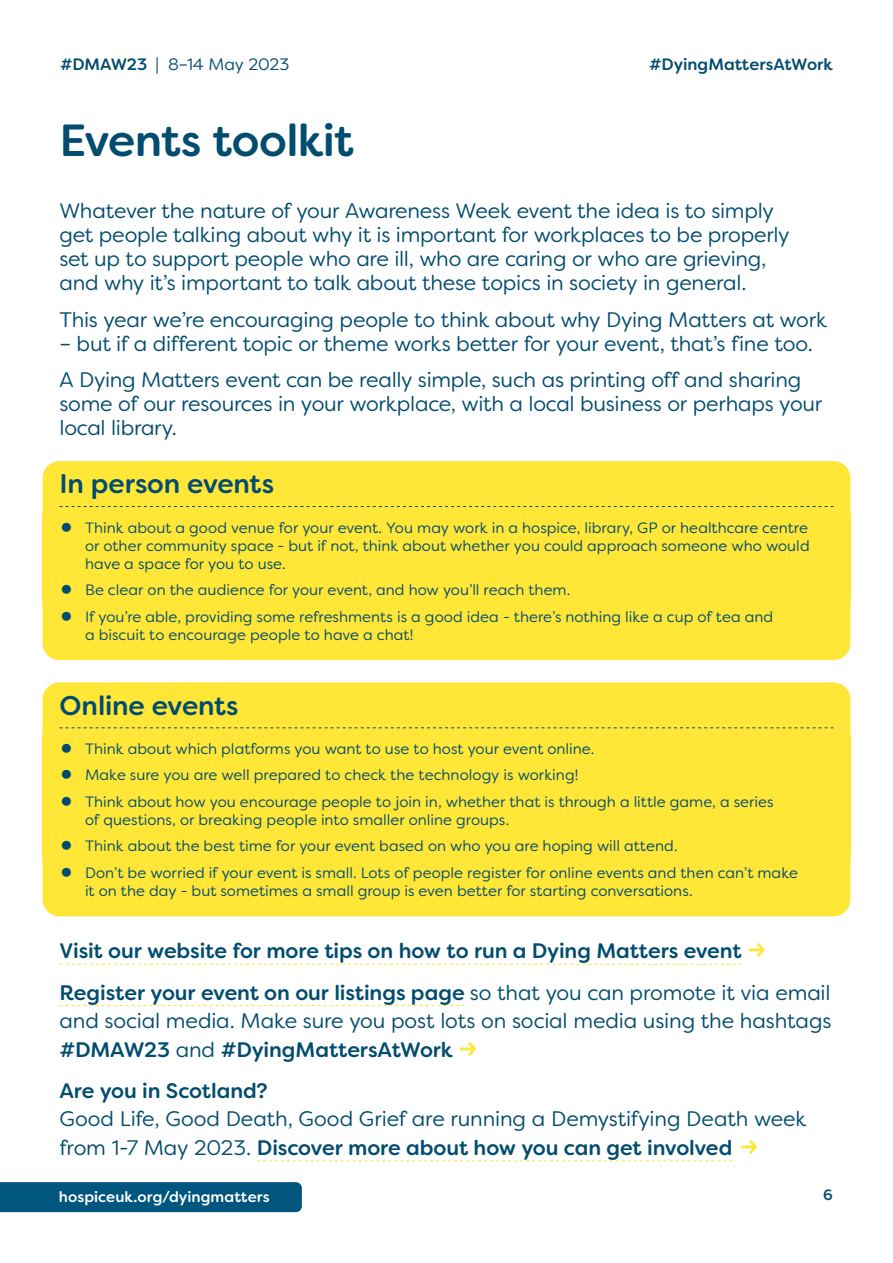
<style>
.page{position:relative;width:893px;height:1263px;background:#fff}
.page>*{position:absolute;margin:0;border:0;box-sizing:border-box;transform-origin:0 0}
.t1{font:500 45px "Filson Soft";letter-spacing:-.015em;color:#024c6f}
.t2{font:500 27px "Filson Soft";letter-spacing:-.005em;color:#024c6f}
.t3{font:21px/24px "Filson Soft";letter-spacing:-.01em;color:#024c6f}
.t4{font:500 21px/41.2px "Filson Soft";letter-spacing:-.005em;color:#024c6f}
.t5{font:16.5px "Filson Soft";letter-spacing:-.005em;color:#024c6f}
.t6{font:500 16.5px "Filson Soft";color:#024c6f}
.t7{font:15px/18px "Filson Soft";color:#024c6f}
.t8{font:500 15px "Filson Soft";letter-spacing:.005em;color:#fff}
.t9{font:500 15px "Filson Soft";color:#024c6f}
.s1{font-weight:500}
.s2{font-weight:500;font-size:34.5px}
.s3{font-size:31.5px;color:#ffe637}
.s4{font-weight:400}
.s5{font-weight:500;font-size:31.5px;color:#ffe637}
</style>
<div class="page">
<div style="left:42px;top:461px;width:808px;height:52px;background:#ffe637"></div>
<svg style="left:60px;top:506px;width:773px;height:1px"></svg>
<div style="left:42px;top:513px;width:808px;height:63px;background:#ffe637"></div>
<div style="left:42px;top:576px;width:808px;height:27px;background:#ffe637"></div>
<div style="left:42px;top:603px;width:808px;height:57px;background:#ffe637"></div>
<div style="left:42px;top:682px;width:808px;height:53px;background:#ffe637"></div>
<svg style="left:60px;top:727px;width:773px;height:1px"></svg>
<div style="left:42px;top:735px;width:808px;height:26px;background:#ffe637"></div>
<div style="left:42px;top:761px;width:808px;height:27px;background:#ffe637"></div>
<div style="left:42px;top:788px;width:808px;height:44px;background:#ffe637"></div>
<div style="left:42px;top:832px;width:808px;height:27px;background:#ffe637"></div>
<div style="left:42px;top:859px;width:808px;height:57px;background:#ffe637"></div>
<svg style="left:60px;top:964px;width:682px;height:1px"></svg>
<svg style="left:60px;top:1005px;width:405px;height:1px"></svg>
<svg style="left:257px;top:1160px;width:475px;height:1px"></svg>
<div style="left:0;top:1182px;width:302px;height:30px;background:#00567e"></div>
<p class="t5" style="left:60px;top:54px;width:231px"><span class="s1">#DMAW23</span> | 8–14 May 2023</p>
<p class="t6" style="left:649px;top:53px;width:185px">#DyingMattersAtWork</p>
<h1 class="t1" style="left:60px;top:111px;width:296px">Events toolkit</h1>
<p class="t3" style="left:60px;top:198px;width:732px">Whatever the nature of your Awareness Week event the idea is to simply get people talking about why it is important for workplaces to be properly set up to support people who are ill, who are caring or who are grieving, and why it’s important to talk about these topics in society in general.</p>
<h3 class="t3" style="left:60px;top:307px;width:769px">This year we’re encouraging people to think about why Dying Matters at work</h3>
<h3 class="t3" style="left:60px;top:325px;width:755px;line-height:36.8px">– but if a different topic or theme works better for your event, that’s fine too.<br>A Dying Matters event can be really simple, such as printing off and sharing</h3>
<h3 class="t3" style="left:60px;top:392px;width:764px">some of our resources in your workplace, with a local business or perhaps your local library.</h3>
<h2 class="t2" style="left:60px;top:466px;width:216px">In person events</h2>
<p class="t7" style="left:85px;top:518px;width:726px;text-align:justify;text-indent:-26px"><span class="s2">•</span> Think about a good venue for your event. You may work in a hospice, library, GP or healthcare centre or other community space - but if not, think about whether you could approach someone who would have a space for you to use.</p>
<p class="t7" style="left:60px;top:581px;width:512px"><span class="s2">•</span> Be clear on the audience for your event, and how you’ll reach them.</p>
<p class="t7" style="left:85px;top:607px;width:690px;text-indent:-26px"><span class="s2">•</span> If you’re able, providing some refreshments is a good idea - there’s nothing like a cup of tea and a biscuit to encourage people to have a chat!</p>
<h2 class="t2" style="left:60px;top:688px;width:181px">Online events</h2>
<p class="t7" style="left:60px;top:740px;width:536px"><span class="s2">•</span> Think about which platforms you want to use to host your event online.</p>
<p class="t7" style="left:60px;top:766px;width:520px"><span class="s2">•</span> Make sure you are well prepared to check the technology is working!</p>
<p class="t7" style="left:85px;top:793px;width:690px;text-indent:-26px"><span class="s2">•</span> Think about how you encourage people to join in, whether that is through a little game, a series of questions, or breaking people into smaller online groups.</p>
<p class="t7" style="left:60px;top:837px;width:620px"><span class="s2">•</span> Think about the best time for your event based on who you are hoping will attend.</p>
<p class="t7" style="left:85px;top:864px;width:714px;text-indent:-26px"><span class="s2">•</span> Don’t be worried if your event is small. Lots of people register for online events and then can’t make it on the day - but sometimes a small group is even better for starting conversations.</p>
<h3 class="t4" style="left:60px;top:930px;width:773px">Visit our website for more tips on how to run a Dying Matters event <span class="s3">→<br></span>Register your event on our listings page <span class="s4">so that you can promote it via email</span></h3>
<h3 class="t3" style="left:60px;top:1006px;width:773px;line-height:28.5px">and social media. Make sure you post lots on social media using the hashtags <span class="s1">#DMAW23</span> and <span class="s1">#DyingMattersAtWork</span> <span class="s5">→</span></h3>
<h3 class="t4" style="left:60px;top:1070px;width:210px">Are you in Scotland?</h3>
<h3 class="t3" style="left:60px;top:1104px;width:749px;line-height:28.5px">Good Life, Good Death, Good Grief are running a Demystifying Death week from 1-7 May 2023. <span class="s1">Discover more about how you can get involved</span> <span class="s5">→</span></h3>
<p class="t8" style="left:59px;top:1187px;width:212px">hospiceuk.org/dyingmatters</p>
<p class="t9" style="left:823px;top:1185px;width:11px">6</p>
</div>
